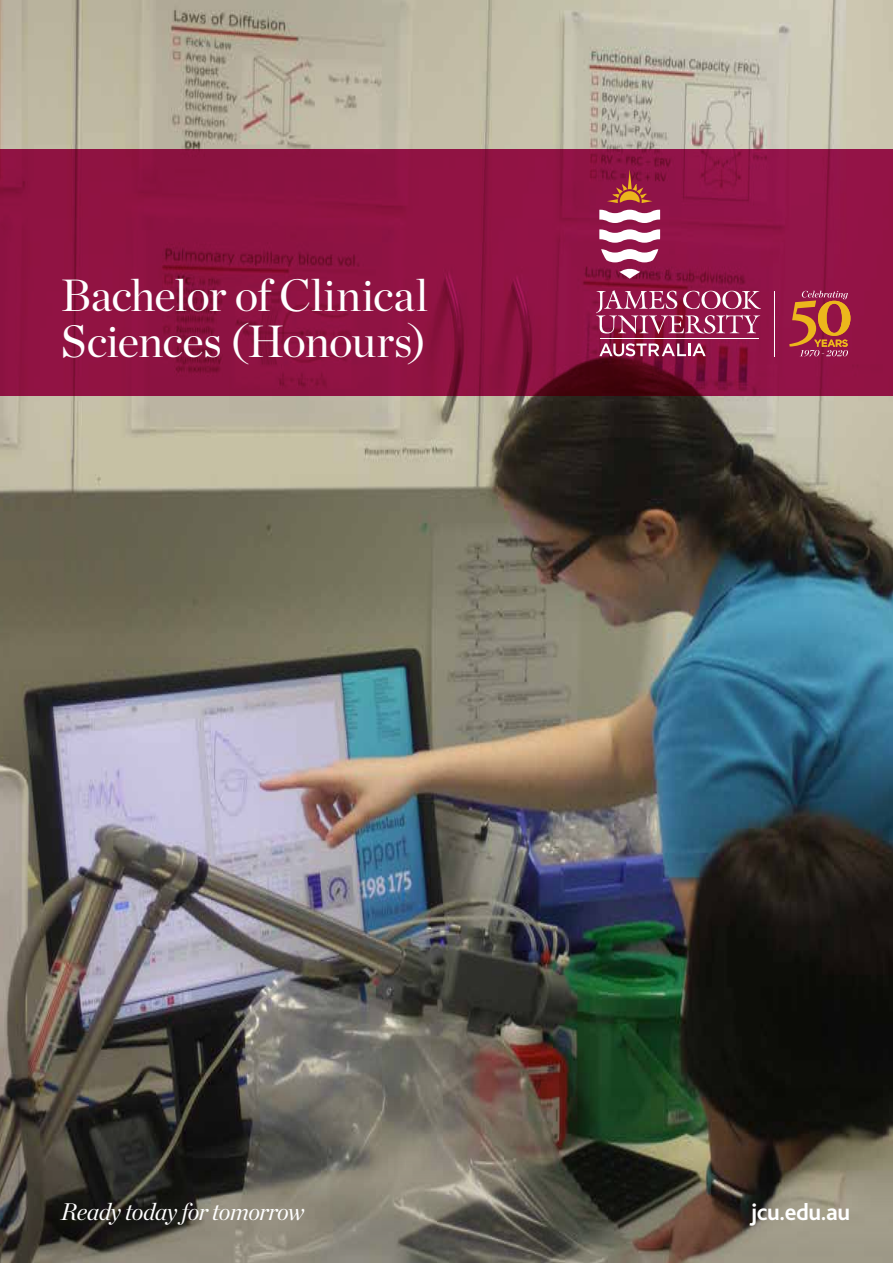
<style>
.page{position:relative;width:893px;height:1263px;background:#fff}
.page>*{position:absolute;margin:0;border:0;box-sizing:border-box;transform-origin:0 0}
.t1{font:45px/46.5px "Chronicle Display";letter-spacing:-.015em;color:#fff}
.t2{font:italic 24px "Chronicle Display";letter-spacing:-.02em;color:#fff}
.Front_Page_www{font:700 24px "Bliss 2";letter-spacing:-.02em;color:#fff}
</style>
<div class="page">
<img style="left:0;top:0;width:893px;height:1050px">
<svg style="left:0;top:149px;width:893px;height:246px;background:#8c1241"></svg>
<svg style="left:0;top:1050px;width:893px;height:213px;background:#555146"></svg>
<hr style="left:774px;top:291px;width:1px;height:65px;background:#fff">
<svg style="left:596px;top:290px;width:165px;height:44px;background:#a8456d"></svg>
<hr style="left:599px;top:338px;width:159px;height:1px;background:#fff">
<svg style="left:599px;top:229px;width:61px;height:14px"></svg>
<svg style="left:601px;top:249px;width:57px;height:13px"></svg>
<svg style="left:619px;top:269px;width:21px;height:10px"></svg>
<svg style="left:599px;top:210px;width:61px;height:13px"></svg>
<svg style="left:607px;top:169px;width:45px;height:34px;background:#9f353b"></svg>
<svg style="left:599px;top:343px;width:107px;height:13px"></svg>
<svg style="left:789px;top:291px;width:61px;height:65px;background:#b14d41"></svg>
<h1 class="t1" style="left:61px;top:268px;width:369px">Bachelor of Clinical<br>Sciences (Honours)</h1>
<p class="t2" style="left:61px;top:1193px;width:245px">Ready today for tomorrow</p>
<p class="Front_Page_www" style="left:751px;top:1197px;width:100px">jcu.edu.au</p>
</div>
